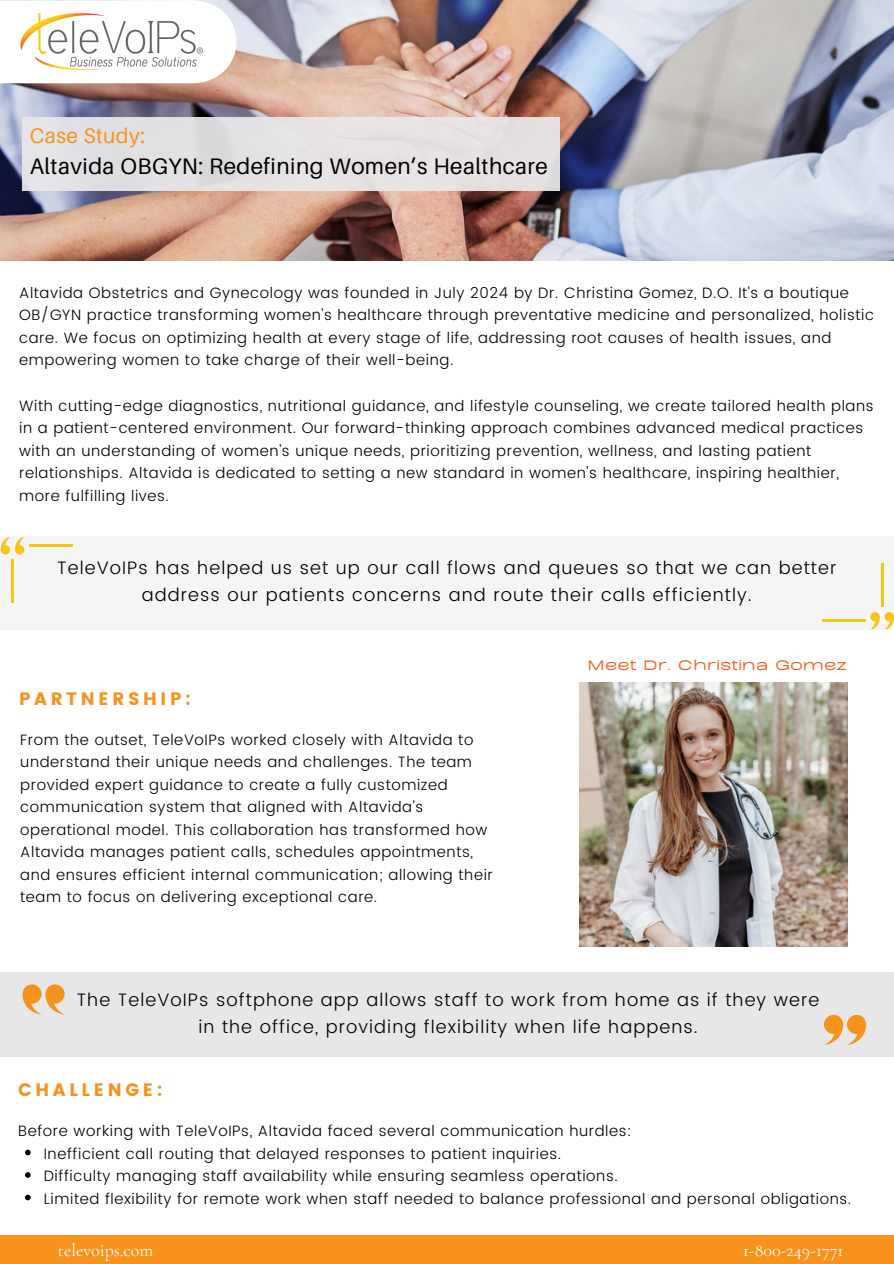
<style>
.page{position:relative;width:894px;height:1264px;background:#fff}
.page>*{position:absolute;margin:0;border:0;box-sizing:border-box;transform-origin:0 0}
.t1{font:22.5px "Aileron";letter-spacing:.02em;color:#000}
.t2{font:21px "Aileron";letter-spacing:.02em;color:#f7931d}
.t3{font:300 18px/27px "Poppins";letter-spacing:.06em;color:#000;text-align:center}
.t4{font:18px "Cormorant Garamond";color:#fff}
.t5{font:18px "Poppins";letter-spacing:.2em;color:#f7931d}
.t6{font:700 15.9px "BD Sans";color:#f25e22}
.t7{font:300 15px/22.5px "Poppins";letter-spacing:.04em;color:#000}
</style>
<div class="page">
<div style="left:0;top:1235px;width:893px;height:28px;background:#f7931d"></div>
<div style="left:0;top:972px;width:893px;height:84px;background:#e8e7e8"></div>
<svg style="left:22px;top:984px;width:43px;height:30px"></svg>
<svg style="left:824px;top:1014px;width:41px;height:31px"></svg>
<div style="left:0;top:536px;width:893px;height:94px;background:#f5f5f5"></div>
<svg style="left:0;top:537px;width:24px;height:16px"></svg>
<hr style="left:11px;top:559px;width:3px;height:44px;background:#fac417">
<hr style="left:29px;top:544px;width:44px;height:3px;background:#fac417">
<svg style="left:870px;top:613px;width:23px;height:17px"></svg>
<hr style="left:880px;top:563px;width:3px;height:44px;background:#fac417">
<hr style="left:821px;top:619px;width:44px;height:3px;background:#fac417">
<img style="left:0;top:0;width:893px;height:260px">
<svg style="left:0;top:0;width:245px;height:83px"></svg>
<img style="left:18px;top:11px;width:189px;height:61px">
<div style="left:22px;top:117px;width:537px;height:73px;background:#e8e7e8"></div>
<img style="left:579px;top:682px;width:268px;height:264px">
<svg style="left:25px;top:1149px;width:6px;height:6px"></svg>
<svg style="left:25px;top:1172px;width:6px;height:5px"></svg>
<svg style="left:25px;top:1194px;width:6px;height:6px"></svg>
<p class="t2" style="left:30px;top:123px;width:117px">Case Study:</p>
<p class="t1" style="left:30px;top:152px;width:519px">Altavida OBGYN: Redefining Women’s Healthcare</p>
<h2 class="t7" style="left:19px;top:281px;width:856px">Altavida Obstetrics and Gynecology was founded in July 2024 by Dr. Christina Gomez, D.O. It’s a boutique OB/GYN practice transforming women's healthcare through preventative medicine and personalized, holistic care. We focus on optimizing health at every stage of life, addressing root causes of health issues, and empowering women to take charge of their well-being.</h2>
<p class="t7" style="left:19px;top:394px;width:855px">With cutting-edge diagnostics, nutritional guidance, and lifestyle counseling, we create tailored health plans in a patient-centered environment. Our forward-thinking approach combines advanced medical practices with an understanding of women's unique needs, prioritizing prevention, wellness, and lasting patient relationships. Altavida is dedicated to setting a new standard in women's healthcare, inspiring healthier, more fulfilling lives.</p>
<p class="t3" style="left:57px;top:554px;width:780px">TeleVoIPs has helped us set up our call flows and queues so that we can better address our patients concerns and route their calls efficiently.</p>
<h4 class="t5" style="left:19px;top:688px;width:173px">PARTNERSHIP:</h4>
<p class="t7" style="left:20px;top:728px;width:474px">From the outset, TeleVoIPs worked closely with Altavida to understand their unique needs and challenges. The team provided expert guidance to create a fully customized communication system that aligned with Altavida’s operational model. This collaboration has transformed how Altavida manages patient calls, schedules appointments, and ensures efficient internal communication; allowing their team to focus on delivering exceptional care.</p>
<h3 class="t6" style="left:587px;top:653px;width:261px">Meet Dr. Christina Gomez</h3>
<p class="t3" style="left:77px;top:985px;width:744px">The TeleVoIPs softphone app allows staff to work from home as if they were in the office, providing flexibility when life happens.</p>
<p class="t5" style="left:18px;top:1079px;width:146px">CHALLENGE:</p>
<p class="t7" style="left:18px;top:1119px;width:614px">Before working with TeleVoIPs, Altavida faced several communication hurdles:</p>
<p class="t7" style="left:44px;top:1142px;width:518px">Inefficient call routing that delayed responses to patient inquiries.</p>
<p class="t7" style="left:44px;top:1164px;width:575px">Difficulty managing staff availability while ensuring seamless operations.</p>
<p class="t7" style="left:44px;top:1187px;width:808px">Limited flexibility for remote work when staff needed to balance professional and personal obligations.</p>
<p class="t4" style="left:58px;top:1238px;width:97px">televoips.com</p>
<h1 class="t4" style="left:742px;top:1238px;width:102px">1-800-249-1771</h1>
</div>
